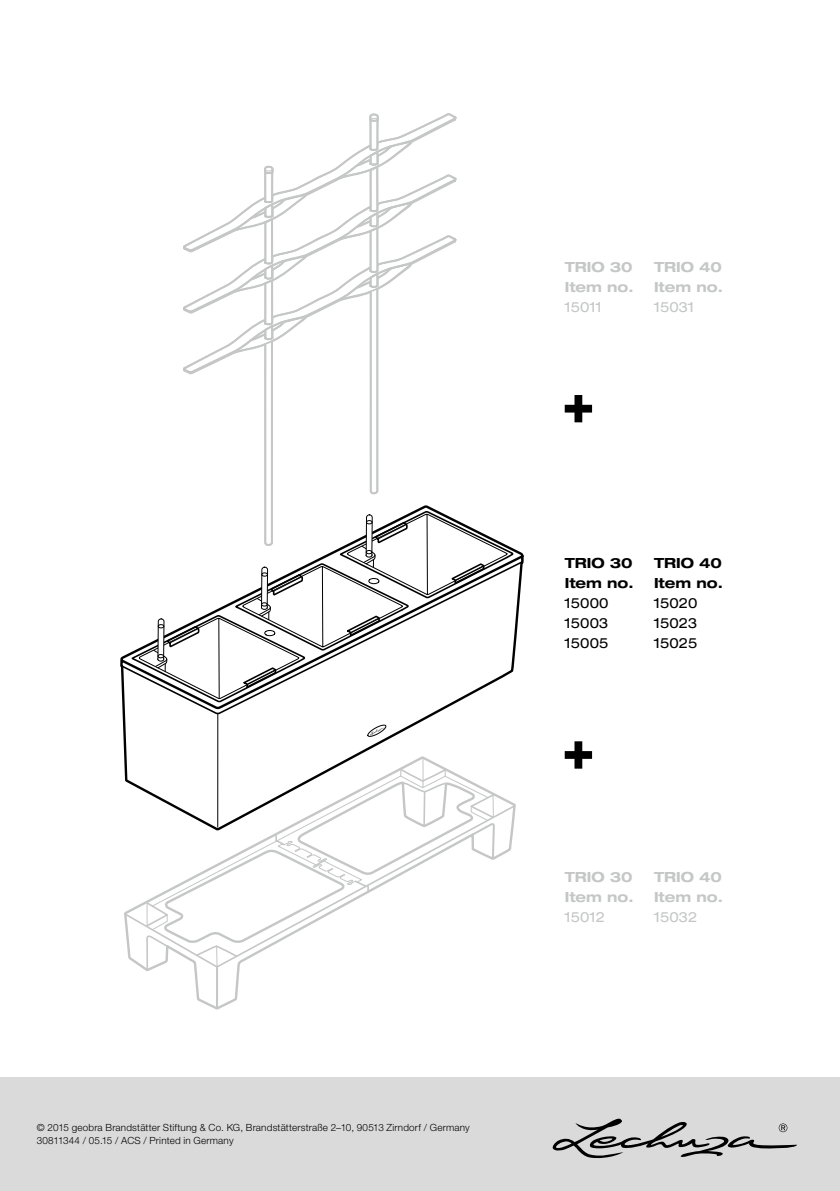
<style>
.page{position:relative;width:840px;height:1191px;background:#fff}
.page>*{position:absolute;margin:0;border:0;box-sizing:border-box;transform-origin:0 0}
.t1{font:700 expanded 14px/20px "Helvetica Neue LT";color:#c5c6c6}
.t2{font:expanded 14px/20px "Helvetica Neue LT";color:#000;text-align:justify}
.t3{font:700 expanded 14px/20px "Helvetica Neue LT";color:#000}
.t4{font:expanded 14px "Helvetica Neue LT";color:#c5c6c6}
.t5{font:300 9.8px/12.8px "Helvetica Neue LT";letter-spacing:.02em;color:#000}
</style>
<div class="page">
<div style="left:0;top:1077px;width:839px;height:114px;background:#dadada"></div>
<svg style="left:552px;top:1118px;width:244px;height:41px"></svg>
<svg style="left:564px;top:395px;width:27px;height:27px"></svg>
<svg style="left:564px;top:741px;width:27px;height:27px"></svg>
<svg style="left:120px;top:554px;width:403px;height:161px"></svg>
<svg style="left:194px;top:972px;width:46px;height:38px"></svg>
<svg style="left:123px;top:113px;width:391px;height:859px"></svg>
<h1 class="t1" style="left:564px;top:257px;width:70px">TRIO 30<br>Item no.</h1>
<h1 class="t4" style="left:564px;top:298px;width:39px">15011</h1>
<h1 class="t1" style="left:653px;top:257px;width:70px">TRIO 40<br>Item no.</h1>
<h1 class="t4" style="left:653px;top:298px;width:42px">15031</h1>
<p class="t5" style="left:37px;top:1121px;width:434px">© 2015 geobra Brandstätter Stiftung &amp; Co. KG, Brandstätterstraße 2–10, 90513 Zirndorf / Germany<br>30811344 / 05.15 / ACS / Printed in Germany</p>
<h1 class="t3" style="left:564px;top:553px;width:70px">TRIO 30<br>Item no.</h1>
<h1 class="t2" style="left:564px;top:593px;width:45px">15000<br>15003<br>15005</h1>
<h1 class="t3" style="left:653px;top:553px;width:70px">TRIO 40<br>Item no.</h1>
<h1 class="t2" style="left:653px;top:593px;width:45px">15020<br>15023<br>15025</h1>
<h1 class="t1" style="left:564px;top:866px;width:70px">TRIO 30<br>Item no.</h1>
<h1 class="t4" style="left:564px;top:908px;width:42px">15012</h1>
<h1 class="t1" style="left:653px;top:866px;width:70px">TRIO 40<br>Item no.</h1>
<h1 class="t4" style="left:653px;top:908px;width:45px">15032</h1>
</div>
